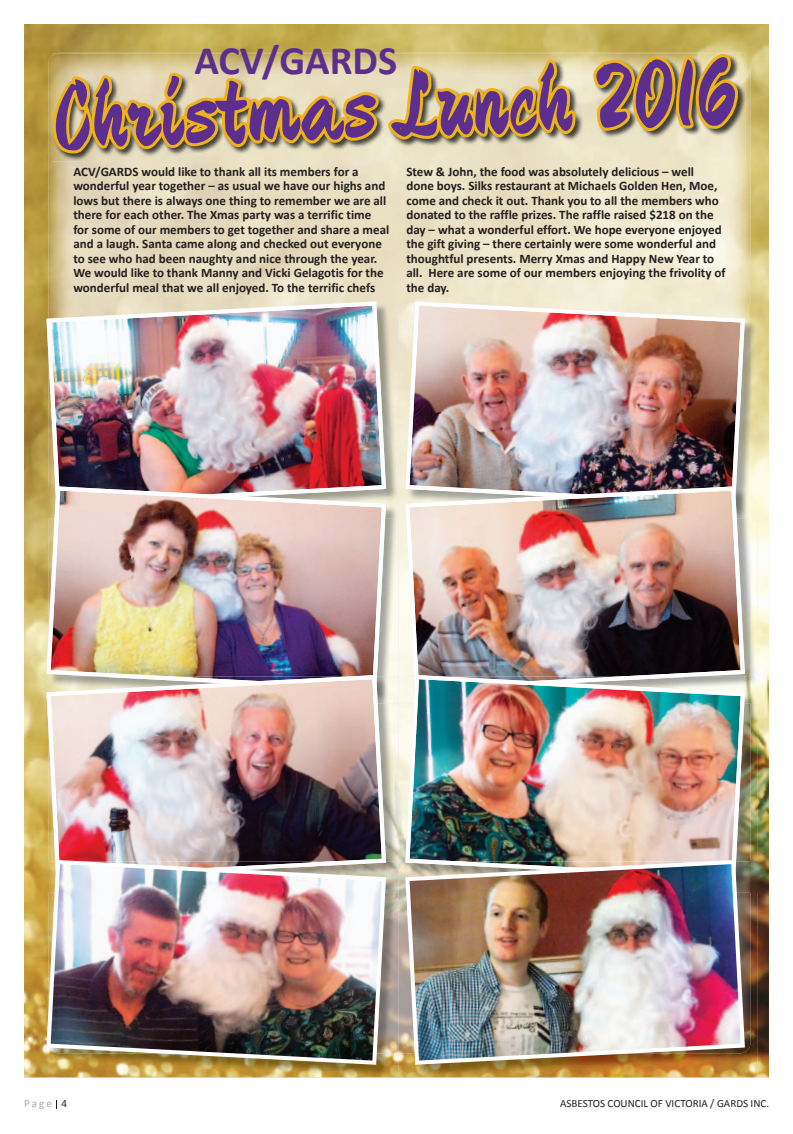
<style>
.page{position:relative;width:793px;height:1134px;background:#fff}
.page>*{position:absolute;margin:0;border:0;box-sizing:border-box;transform-origin:0 0}
.t1{font:93.5px "Devonshire";color:#5c2f8f;scale:1.1 1}
.t2{font:700 40.5px "Calibri";color:#5c2f8f}
.t3{font:700 13px/14.5px "Calibri";color:#231f20}
.t4{font:11px "Calibri";color:#231f20}
.t5{font:11px "Calibri";color:#a8a9ad}
.s1{color:#231f20}
</style>
<div class="page">
<img style="left:24px;top:24px;width:744px;height:1053px">
<img style="left:48px;top:88px;width:1px;height:213px">
<img style="left:740px;top:88px;width:10px;height:215px">
<img style="left:577px;top:161px;width:13px;height:140px">
<img style="left:398px;top:448px;width:7px;height:606px">
<img style="left:577px;top:53px;width:168px;height:108px">
<svg style="left:49px;top:24px;width:528px;height:424px;background:#dac894"></svg>
<svg style="left:590px;top:49px;width:150px;height:252px;background:#dfd1a3"></svg>
<img style="left:386px;top:303px;width:12px;height:185px">
<img style="left:46px;top:301px;width:340px;height:185px">
<img style="left:744px;top:303px;width:13px;height:185px">
<img style="left:405px;top:301px;width:339px;height:185px">
<img style="left:386px;top:519px;width:12px;height:158px">
<img style="left:386px;top:488px;width:12px;height:31px">
<img style="left:46px;top:486px;width:340px;height:189px">
<img style="left:750px;top:519px;width:7px;height:342px">
<img style="left:744px;top:488px;width:13px;height:31px">
<img style="left:405px;top:486px;width:339px;height:189px">
<img style="left:46px;top:675px;width:340px;height:185px">
<img style="left:744px;top:703px;width:6px;height:158px">
<img style="left:744px;top:677px;width:13px;height:26px">
<img style="left:405px;top:675px;width:339px;height:185px">
<img style="left:48px;top:892px;width:350px;height:185px">
<img style="left:386px;top:861px;width:12px;height:31px">
<img style="left:46px;top:860px;width:340px;height:205px">
<img style="left:407px;top:861px;width:350px;height:216px">
<img style="left:405px;top:860px;width:339px;height:205px">
<h2 class="t2" style="left:194px;top:36px;width:204px">ACV/GARDS</h2>
<h1 class="t1" style="left:50px;top:56px;width:624px;rotate:-2deg">Christmas Lunch 2016</h1>
<p class="t3" style="left:73px;top:163px;width:317px">ACV/GARDS would like to thank all its members for a wonderful year together – as usual we have our highs and lows but there is always one thing to remember we are all there for each other. The Xmas party was a terrific time for some of our members to get together and share a meal and a laugh. Santa came along and checked out everyone to see who had been naughty and nice through the year.<br>We would like to thank Manny and Vicki Gelagotis for the wonderful meal that we all enjoyed. To the terrific chefs</p>
<p class="t3" style="left:406px;top:163px;width:321px">Stew &amp; John, the food was absolutely delicious – well<br>done boys. Silks restaurant at Michaels Golden Hen, Moe, come and check it out. Thank you to all the members who donated to the raffle prizes. The raffle raised $218 on the day – what a wonderful effort. We hope everyone enjoyed the gift giving – there certainly were some wonderful and thoughtful presents. Merry Xmas and Happy New Year to all. Here are some of our members enjoying the frivolity of the day.</p>
<p class="t5" style="left:24px;top:1097px;width:45px">Page <span class="s1">4</span></p>
<p class="t4" style="left:560px;top:1097px;width:210px">ASBESTOS COUNCIL OF VICTORIA / GARDS INC.</p>
</div>
